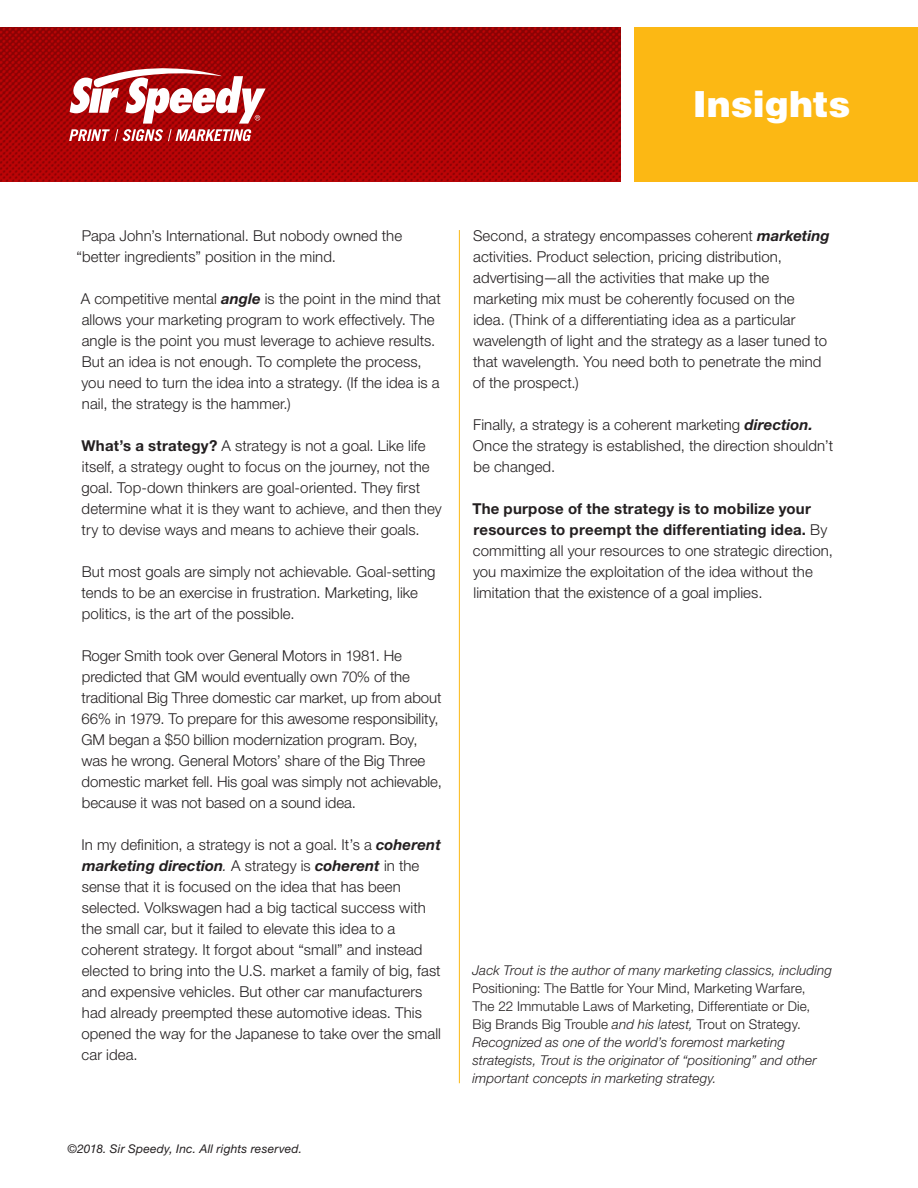
<style>
.page{position:relative;width:918px;height:1188px;background:#fff}
.page>*{position:absolute;margin:0;border:0;box-sizing:border-box;transform-origin:0 0}
.body_copy{font:900 36px "Helvetica LT Std";color:#fff}
.body_copy-2{font:300 15px/21px "Helvetica Neue LT Std";letter-spacing:.005em;color:#231f20}
.body_copy-3{font:italic 300 13.5px/18px "Helvetica Neue LT Std";letter-spacing:.005em;color:#231f20}
.body_copy-4{font:italic 12px "Helvetica Neue LT Std";letter-spacing:.015em;color:#231f20}
.s1{font-weight:700;font-style:italic}
.s2{font-weight:700}
.s3{font-style:italic}
.s4{font-style:normal}
</style>
<div class="page">
<div style="left:634px;top:27px;width:284px;height:154px;background:#fcb814"></div>
<svg style="left:0;top:27px;width:621px;height:154px"></svg>
<svg style="left:69px;top:68px;width:197px;height:73px"></svg>
<hr style="left:459px;top:230px;width:1px;height:853px;background:#fcb814">
<p class="body_copy" style="left:693px;top:81px;width:159px">Insights</p>
<p class="body_copy-2" style="left:77px;top:225px;width:327px;text-indent:5px">Papa John’s International. But nobody owned the “better ingredients” position in the mind.</p>
<p class="body_copy-2" style="left:81px;top:288px;width:362px">A competitive mental <span class="s1">angle</span> is the point in the mind that allows your marketing program to work effectively. The angle is the point you must leverage to achieve results.<br>But an idea is not enough. To complete the process, you need to turn the idea into a strategy. (If the idea is a nail, the strategy is the hammer.)</p>
<p class="body_copy-2" style="left:81px;top:435px;width:362px"><span class="s2">What’s a strategy?</span> A strategy is not a goal. Like life itself, a strategy ought to focus on the journey, not the goal. Top-down thinkers are goal-oriented. They first determine what it is they want to achieve, and then they try to devise ways and means to achieve their goals.</p>
<p class="body_copy-2" style="left:82px;top:561px;width:356px">But most goals are simply not achievable. Goal-setting tends to be an exercise in frustration. Marketing, like politics, is the art of the possible.</p>
<p class="body_copy-2" style="left:81px;top:645px;width:362px">Roger Smith took over General Motors in 1981. He predicted that GM would eventually own 70% of the traditional Big Three domestic car market, up from about 66% in 1979. To prepare for this awesome responsibility, GM began a $50 billion modernization program. Boy, was he wrong. General Motors’ share of the Big Three domestic market fell. His goal was simply not achievable, because it was not based on a sound idea.</p>
<p class="body_copy-2" style="left:81px;top:834px;width:361px">In my definition, a strategy is not a goal. It’s a <span class="s1">coherent marketing direction</span><span class="s3">.</span> A strategy is <span class="s1">coherent</span> in the sense that it is focused on the idea that has been selected. Volkswagen had a big tactical success with the small car, but it failed to elevate this idea to a coherent strategy. It forgot about “small” and instead elected to bring into the U.S. market a family of big, fast and expensive vehicles. But other car manufacturers had already preempted these automotive ideas. This opened the way for the Japanese to take over the small car idea.</p>
<p class="body_copy-4" style="left:68px;top:1141px;width:236px">©2018. Sir Speedy, Inc. All rights reserved.</p>
<p class="body_copy-2" style="left:473px;top:225px;width:358px">Second, a strategy encompasses coherent <span class="s1">marketing </span>activities. Product selection, pricing distribution, advertising—all the activities that make up the marketing mix must be coherently focused on the<br>idea. (Think of a differentiating idea as a particular wavelength of light and the strategy as a laser tuned to that wavelength. You need both to penetrate the mind of the prospect.)</p>
<p class="body_copy-2" style="left:473px;top:414px;width:362px">Finally, a strategy is a coherent marketing <span class="s1">direction.<br></span>Once the strategy is established, the direction shouldn’t be changed.</p>
<p class="body_copy-2" style="left:472px;top:498px;width:362px"><span class="s2">The purpose of the strategy is to mobilize your resources to preempt the differentiating idea.</span> By committing all your resources to one strategic direction, you maximize the exploitation of the idea without the limitation that the existence of a goal implies.</p>
<p class="body_copy-3" style="left:472px;top:961px;width:361px">Jack Trout is the author of many marketing classics, including <span class="s4">Positioning: The Battle for Your Mind, Marketing Warfare,<br>The 22 Immutable Laws of Marketing, Differentiate or Die, Big Brands Big Trouble</span> and his latest, <span class="s4">Trout on Strategy.<br></span>Recognized as one of the world’s foremost marketing strategists, Trout is the originator of “positioning” and other important concepts in marketing strategy.</p>
</div>
